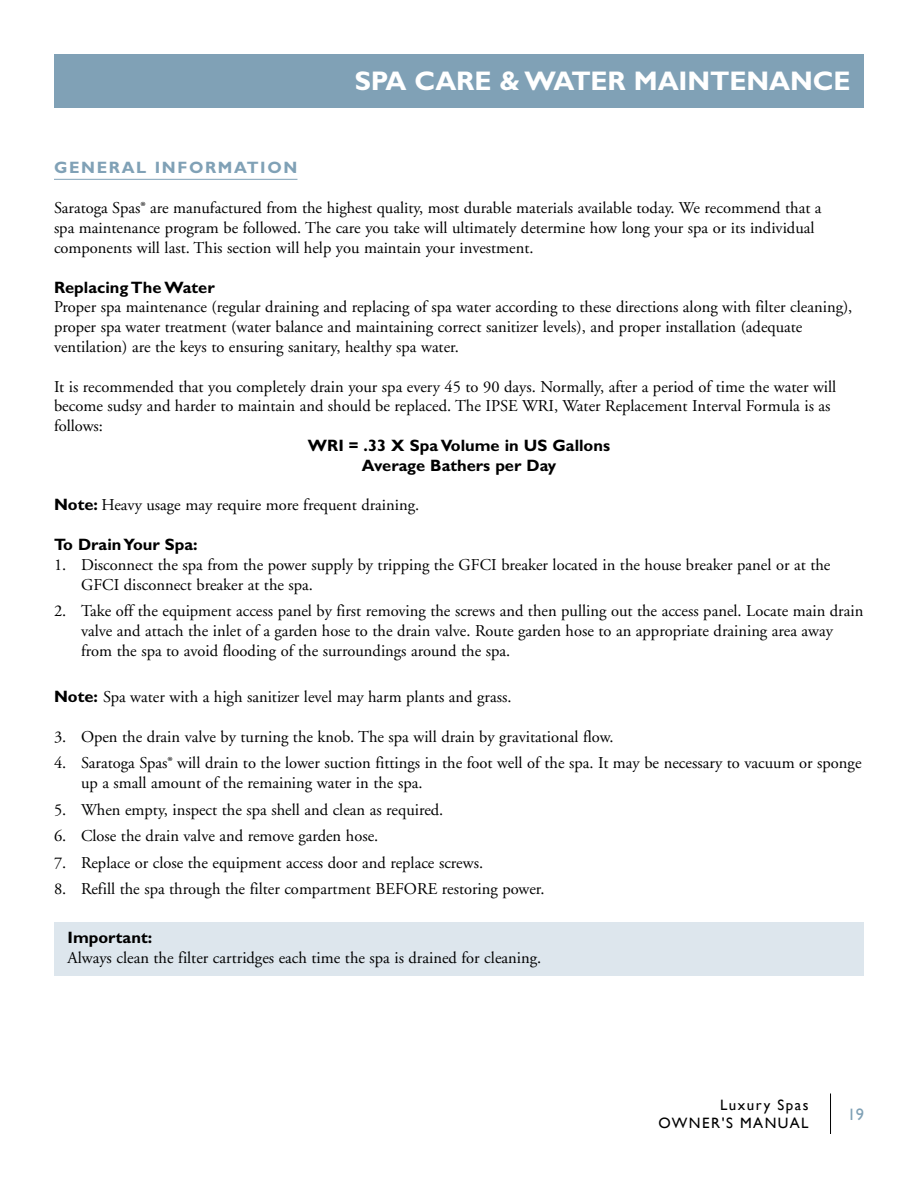
<style>
.page{position:relative;width:918px;height:1188px;background:#fff}
.page>*{position:absolute;margin:0;border:0;box-sizing:border-box;transform-origin:0 0}
.t1{font:700 27px "Gill Sans";letter-spacing:-.005em;color:#fff}
.t2{font:16.5px/19.8px "Adobe Garamond";color:#000}
.t3{font:16.5px/19.8px "Adobe Garamond Pro";color:#000}
.t4{font:700 16.5px/19.8px "Gill Sans";color:#000;text-align:center}
.t5{font:700 16.5px "Gill Sans";letter-spacing:.1em;color:#80a1b6}
.t6{font:16.5px "Gill Sans";color:#80a1b6}
.t7{font:15px/18px "Gill Sans";letter-spacing:.1em;color:#000;text-align:right}
.s1{font-family:"Gill Sans";font-weight:700}
.s2{font-family:"Adobe Garamond Pro"}
</style>
<div class="page">
<hr style="left:830px;top:1094px;width:1px;height:40px;background:#000">
<div style="left:54px;top:54px;width:810px;height:54px;background:#80a1b6"></div>
<div style="left:54px;top:922px;width:810px;height:54px;background:#dde6ed"></div>
<hr style="left:54px;top:179px;width:243px;height:1px;background:#80a1b6">
<h1 class="t1" style="left:355px;top:65px;width:497px">SPA CARE &amp; WATER MAINTENANCE</h1>
<p class="t5" style="left:54px;top:158px;width:245px">GENERAL INFORMATION</p>
<p class="t3" style="left:54px;top:199px;width:769px">Saratoga Spas® are manufactured from the highest quality, most durable materials available today. We recommend that a spa maintenance program be followed. The care you take will ultimately determine how long your spa or its individual components will last. This section will help you maintain your investment.</p>
<p class="t4" style="left:54px;top:277px;width:162px">Replacing The Water</p>
<p class="t2" style="left:54px;top:298px;width:800px">Proper spa maintenance (regular draining and replacing of spa water according to these directions along with filter cleaning), proper spa water treatment (water balance and maintaining correct sanitizer levels), and proper installation (adequate ventilation) are the keys to ensuring sanitary, healthy spa water.</p>
<p class="t2" style="left:54px;top:377px;width:784px">It is recommended that you completely drain your spa every 45 to 90 days. Normally, after a period of time the water will become sudsy and harder to maintain and should be replaced. The IPSE WRI, Water Replacement Interval Formula is as follows:</p>
<p class="t4" style="left:308px;top:435px;width:304px">WRI = .33 X Spa Volume in US Gallons<br>Average Bathers per Day</p>
<p class="t3" style="left:54px;top:496px;width:367px"><span class="s1">Note:</span> Heavy usage may require more frequent draining.</p>
<p class="t4" style="left:54px;top:534px;width:145px">To Drain Your Spa:</p>
<p class="t2" style="left:81px;top:555px;width:751px;text-indent:-27px">1. Disconnect the spa from the power supply by tripping the GFCI breaker located in the house breaker panel or at the<br>GFCI disconnect breaker at the spa.</p>
<p class="t2" style="left:81px;top:601px;width:784px;text-indent:-27px">2. Take off the equipment access panel by first removing the screws and then pulling out the access panel. Locate main drain valve and attach the inlet of a garden hose to the drain valve. Route garden hose to an appropriate draining area away from the spa to avoid flooding of the surroundings around the spa.</p>
<p class="t2" style="left:54px;top:687px;width:459px"><span class="s1">Note:</span> Spa water with a high sanitizer level may harm plants and grass.</p>
<p class="t2" style="left:54px;top:727px;width:561px">3. Open the drain valve by turning the knob. The spa will drain by gravitational flow.</p>
<p class="t2" style="left:81px;top:754px;width:782px;text-indent:-27px">4. Saratoga Spas<span class="s2">®</span> will drain to the lower suction fittings in the foot well of the spa. It may be necessary to vacuum or sponge up a small amount of the remaining water in the spa.</p>
<p class="t2" style="left:54px;top:800px;width:391px">5. When empty, inspect the spa shell and clean as required.</p>
<p class="t2" style="left:54px;top:826px;width:326px">6. Close the drain valve and remove garden hose.</p>
<p class="t2" style="left:54px;top:853px;width:431px">7. Replace or close the equipment access door and replace screws.</p>
<p class="t2" style="left:54px;top:880px;width:492px">8. Refill the spa through the filter compartment BEFORE restoring power.</p>
<p class="t4" style="left:68px;top:927px;width:86px">Important:</p>
<p class="t2" style="left:68px;top:948px;width:475px">Always clean the filter cartridges each time the spa is drained for cleaning.</p>
<p class="t7" style="left:659px;top:1096px;width:152px">Luxury Spas<br>OWNER'S MANUAL</p>
<p class="t6" style="left:848px;top:1105px;width:18px">19</p>
</div>
